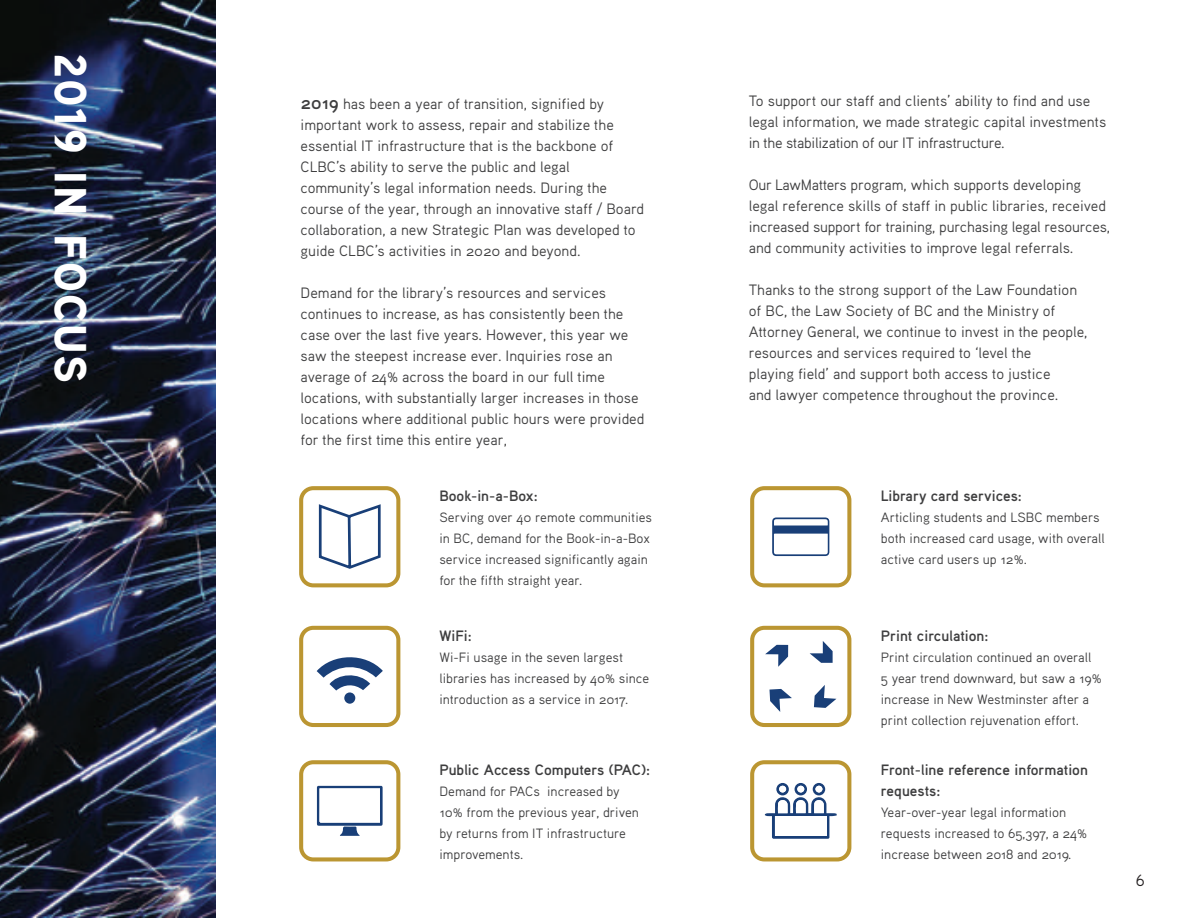
<style>
.page{position:relative;width:1188px;height:918px;background:#fff}
.page>*{position:absolute;margin:0;border:0;box-sizing:border-box;transform-origin:0 0}
.t1{font:900 45px "Aaux Pro";letter-spacing:.05em;color:#fff}
.t2{font:16.5px "Aaux Pro Regular OSF";color:#231f20}
.t3{font:15px/21px "Aaux Pro Regular OSF";color:#3e3e3f}
.t4{font:15px/21px "Aaux Pro Bold OSF";color:#3e3e3f}
.t5{font:13.5px/21px "Aaux Pro Regular OSF";color:#3e3e3f}
.s1{font-family:"Aaux Pro Bold OSF";font-size:18px}
</style>
<div class="page">
<img style="left:0;top:0;width:216px;height:918px">
<svg style="left:317px;top:652px;width:66px;height:26px"></svg>
<svg style="left:330px;top:671px;width:40px;height:20px"></svg>
<div style="left:344px;top:692px;width:11px;height:12px;background:#193f78;border-radius:50%"></div>
<div style="left:299px;top:626px;width:101px;height:101px;border:4px solid #bb9632;border-radius:12px"></div>
<div style="left:299px;top:486px;width:101px;height:101px;border:4px solid #bb9632;border-radius:12px"></div>
<svg style="left:318px;top:504px;width:63px;height:65px"></svg>
<div style="left:299px;top:760px;width:101px;height:101px;border:4px solid #bb9632;border-radius:12px"></div>
<svg style="left:317px;top:786px;width:66px;height:50px"></svg>
<svg style="left:772px;top:517px;width:57px;height:39px"></svg>
<div style="left:750px;top:486px;width:101px;height:101px;border:4px solid #bb9632;border-radius:12px"></div>
<div style="left:750px;top:626px;width:101px;height:101px;border:4px solid #bb9632;border-radius:12px"></div>
<svg style="left:810px;top:641px;width:23px;height:22px"></svg>
<svg style="left:769px;top:689px;width:23px;height:23px"></svg>
<svg style="left:814px;top:685px;width:22px;height:23px"></svg>
<svg style="left:765px;top:645px;width:23px;height:22px"></svg>
<div style="left:750px;top:760px;width:101px;height:101px;border:4px solid #bb9632;border-radius:12px"></div>
<svg style="left:765px;top:783px;width:72px;height:56px"></svg>
<div style="left:797px;top:786px;width:7px;height:7px;background:#fff;border-radius:50%"></div>
<div style="left:779px;top:786px;width:7px;height:7px;background:#fff;border-radius:50%"></div>
<div style="left:815px;top:786px;width:7px;height:7px;background:#fff;border-radius:50%"></div>
<h1 class="t1" style="left:99px;top:52px;width:332px;rotate:90deg">2019 IN FOCUS</h1>
<p class="t3" style="left:301px;top:93px;width:345px"><span class="s1">2019</span> has been a year of transition, signified by important work to assess, repair and stabilize the essential IT infrastructure that is the backbone of CLBC’s ability to serve the public and legal community’s legal information needs. During the course of the year, through an innovative staff / Board collaboration, a new Strategic Plan was developed to guide CLBC’s activities in 2020 and beyond.</p>
<p class="t3" style="left:301px;top:282px;width:345px">Demand for the library’s resources and services continues to increase, as has consistently been the case over the last five years. However, this year we saw the steepest increase ever. Inquiries rose an average of 24% across the board in our full time locations, with substantially larger increases in those locations where additional public hours were provided for the first time this entire year,</p>
<p class="t4" style="left:439px;top:485px;width:100px">Book-in-a-Box:</p>
<p class="t5" style="left:439px;top:507px;width:214px">Serving over 40 remote communities in BC, demand for the Book-in-a-Box service increased significantly again for the fifth straight year.</p>
<p class="t4" style="left:439px;top:625px;width:34px">WiFi:</p>
<p class="t5" style="left:439px;top:647px;width:211px">Wi-Fi usage in the seven largest libraries has increased by 40% since introduction as a service in 2017.</p>
<p class="t4" style="left:439px;top:759px;width:212px">Public Access Computers (PAC):</p>
<p class="t5" style="left:439px;top:781px;width:201px">Demand for PACs increased by<br>10% from the previous year, driven by returns from IT infrastructure improvements.</p>
<p class="t3" style="left:749px;top:90px;width:359px">To support our staff and clients’ ability to find and use legal information, we made strategic capital investments in the stabilization of our IT infrastructure.</p>
<p class="t3" style="left:749px;top:174px;width:363px">Our LawMatters program, which supports developing legal reference skills of staff in public libraries, received increased support for training, purchasing legal resources, and community activities to improve legal referrals.</p>
<p class="t3" style="left:749px;top:279px;width:340px">Thanks to the strong support of the Law Foundation of BC, the Law Society of BC and the Ministry of Attorney General, we continue to invest in the people, resources and services required to ‘level the<br>playing field’ and support both access to justice<br>and lawyer competence throughout the province.</p>
<p class="t4" style="left:881px;top:485px;width:143px">Library card services:</p>
<p class="t5" style="left:881px;top:507px;width:225px">Articling students and LSBC members both increased card usage, with overall active card users up 12%.</p>
<p class="t4" style="left:881px;top:625px;width:109px">Print circulation:</p>
<p class="t5" style="left:881px;top:647px;width:222px">Print circulation continued an overall 5 year trend downward, but saw a 19% increase in New Westminster after a print collection rejuvenation effort.</p>
<p class="t4" style="left:881px;top:759px;width:208px">Front-line reference information requests:</p>
<p class="t5" style="left:881px;top:802px;width:208px">Year-over-year legal information requests increased to 65,397, a 24% increase between 2018 and 2019.</p>
<p class="t2" style="left:1136px;top:870px;width:10px">6</p>
</div>
